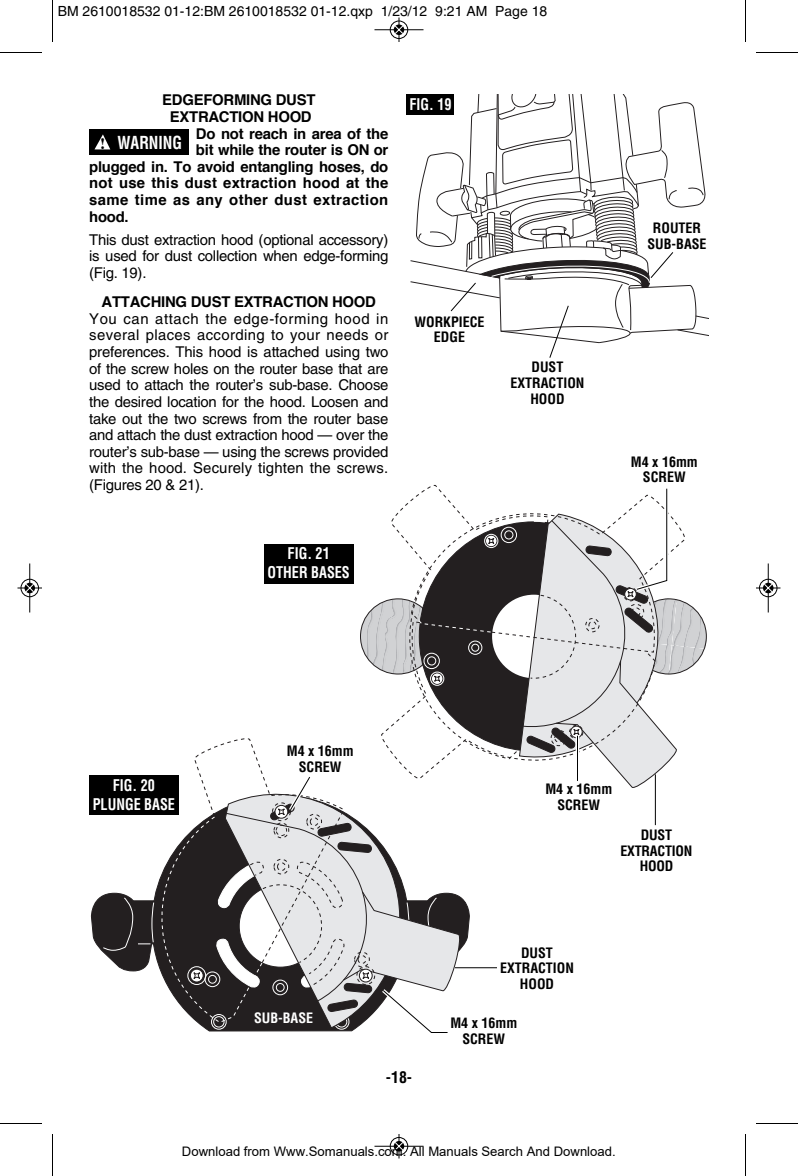
<style>
.page{position:relative;width:798px;height:1176px;background:#fff}
.page>*{position:absolute;margin:0;border:0;box-sizing:border-box;transform-origin:0 0}
.t1{font:700 condensed 17.5px "Helvetica";color:#fff;scale:.9 1}
.t2{font:700 condensed 15.75px/18.9px "Helvetica";color:#fff;text-align:center;scale:.9 1}
.t3{font:700 condensed 15.75px "Helvetica";color:#000}
.t4{font:14.88px/16.6px "Helvetica";letter-spacing:-.015em;color:#000;text-align:justify}
.t5{font:700 14.88px "Helvetica";letter-spacing:-.015em;color:#000}
.t6{font:700 14.88px "Helvetica";letter-spacing:.015em;color:#000}
.t7{font:700 14.88px "Helvetica";letter-spacing:.03em;color:#000}
.t8{font:700 condensed 14px/15.8px "Helvetica";color:#000;text-align:center}
.t9{font:14px "Helvetica";color:#000}
.t10{font:700 condensed 14px "Helvetica";color:#fff}
.t11{font:13.12px "Arial";color:#000}
.s1{font-family:"Times";font-stretch:normal;font-size:15.75px;color:#000}
</style>
<div class="page">
<svg style="left:411px;top:94px;width:298px;height:264px"></svg>
<div style="left:89px;top:129px;width:100px;height:26px;background:#000"></div>
<svg style="left:94px;top:134px;width:16px;height:15px"></svg>
<div style="left:407px;top:94px;width:47px;height:22px;background:#000"></div>
<svg style="left:90px;top:485px;width:617px;height:548px"></svg>
<div style="left:89px;top:776px;width:89px;height:39px;background:#000"></div>
<div style="left:264px;top:544px;width:89px;height:39px;background:#000"></div>
<hr style="left:655px;top:774px;width:1px;height:51px;background:#000">
<hr style="left:455px;top:967px;width:42px;height:1px;background:#000">
<hr style="left:52px;top:0;width:1px;height:42px;background:#000">
<hr style="left:0;top:52px;width:42px;height:1px;background:#000">
<hr style="left:745px;top:0;width:1px;height:42px;background:#000">
<hr style="left:756px;top:52px;width:42px;height:1px;background:#000">
<hr style="left:52px;top:1134px;width:1px;height:42px;background:#000">
<hr style="left:0;top:1123px;width:42px;height:1px;background:#000">
<hr style="left:745px;top:1134px;width:1px;height:42px;background:#000">
<hr style="left:756px;top:1123px;width:42px;height:1px;background:#000">
<div style="left:390px;top:20px;width:18px;height:19px;border:1px solid #fff;border-radius:50%"></div>
<hr style="left:374px;top:29px;width:50px;height:1px;background:#000">
<div style="left:390px;top:21px;width:18px;height:18px;border:1px solid #000;border-radius:50%"></div>
<svg style="left:395px;top:18px;width:8px;height:24px"></svg>
<div style="left:390px;top:1137px;width:18px;height:19px;border:1px solid #fff;border-radius:50%"></div>
<hr style="left:374px;top:1146px;width:50px;height:1px;background:#000">
<div style="left:390px;top:1137px;width:18px;height:18px;border:1px solid #000;border-radius:50%"></div>
<svg style="left:395px;top:1134px;width:8px;height:24px"></svg>
<div style="left:20px;top:579px;width:19px;height:18px;border:1px solid #fff;border-radius:50%"></div>
<hr style="left:29px;top:564px;width:1px;height:48px;background:#000">
<div style="left:21px;top:579px;width:18px;height:18px;border:1px solid #000;border-radius:50%"></div>
<svg style="left:18px;top:584px;width:24px;height:8px"></svg>
<div style="left:759px;top:579px;width:19px;height:18px;border:1px solid #fff;border-radius:50%"></div>
<hr style="left:768px;top:564px;width:1px;height:48px;background:#000">
<div style="left:759px;top:579px;width:18px;height:18px;border:1px solid #000;border-radius:50%"></div>
<svg style="left:756px;top:584px;width:24px;height:8px"></svg>
<p class="t9" style="left:58px;top:6px;width:491px">BM 2610018532 01-12:BM 2610018532 01-12.qxp 1/23/12 9:21 AM Page 18</p>
<p class="t5" style="left:162px;top:94px;width:155px">EDGEFORMING DUST</p>
<p class="t5" style="left:170px;top:111px;width:143px">EXTRACTION HOOD</p>
<p class="t5" style="left:196px;top:127px;width:194px">Do not reach in area of the</p>
<p class="t5" style="left:196px;top:144px;width:194px">bit while the router is ON or</p>
<p class="t5" style="left:89px;top:160px;width:301px">plugged in. To avoid entangling hoses, do</p>
<p class="t6" style="left:89px;top:177px;width:301px">not use this dust extraction hood at the</p>
<p class="t7" style="left:89px;top:194px;width:301px">same time as any other dust extraction</p>
<p class="t5" style="left:89px;top:210px;width:41px">hood.</p>
<p class="t4" style="left:89px;top:233px;width:301px">This dust extraction hood (optional accessory) is used for dust collection when edge-forming (Fig. 19).</p>
<p class="t5" style="left:102px;top:296px;width:276px">ATTACHING DUST EXTRACTION HOOD</p>
<p class="t4" style="left:89px;top:312px;width:301px">You can attach the edge-forming hood in several places according to your needs or preferences. This hood is attached using two of the screw holes on the router base that are used to attach the router’s sub-base. Choose the desired location for the hood. Loosen and take out the two screws from the router base and attach the dust extraction hood — over the router’s sub-base — using the screws provided with the hood. Securely tighten the screws. (Figures 20 &amp; 21).</p>
<p class="t1" style="left:100px;top:133px;width:93px"><span class="s1">!</span> WARNING</p>
<p class="t2" style="left:268px;top:545px;width:93px">FIG. 21<br>OTHER BASES</p>
<p class="t2" style="left:409px;top:95px;width:48px">FIG. 19</p>
<p class="t8" style="left:415px;top:314px;width:72px">WORKPIECE<br>EDGE</p>
<p class="t8" style="left:511px;top:360px;width:75px">DUST<br>EXTRACTION<br>HOOD</p>
<p class="t8" style="left:647px;top:221px;width:61px">ROUTER<br>SUB-BASE</p>
<p class="t8" style="left:631px;top:454px;width:68px">M4 x 16mm<br>SCREW</p>
<p class="t2" style="left:93px;top:776px;width:93px">FIG. 20<br>PLUNGE BASE</p>
<p class="t8" style="left:287px;top:743px;width:68px">M4 x 16mm<br>SCREW</p>
<p class="t10" style="left:254px;top:1010px;width:61px">SUB-BASE</p>
<p class="t3" style="left:386px;top:1068px;width:28px">-18-</p>
<p class="t8" style="left:545px;top:782px;width:68px">M4 x 16mm<br>SCREW</p>
<p class="t8" style="left:620px;top:827px;width:74px">DUST<br>EXTRACTION<br>HOOD</p>
<p class="t8" style="left:500px;top:945px;width:75px">DUST<br>EXTRACTION<br>HOOD</p>
<p class="t8" style="left:450px;top:1015px;width:68px">M4 x 16mm<br>SCREW</p>
<p class="t11" style="left:182px;top:1144px;width:435px">Download from Www.Somanuals.com. All Manuals Search And Download.</p>
</div>
